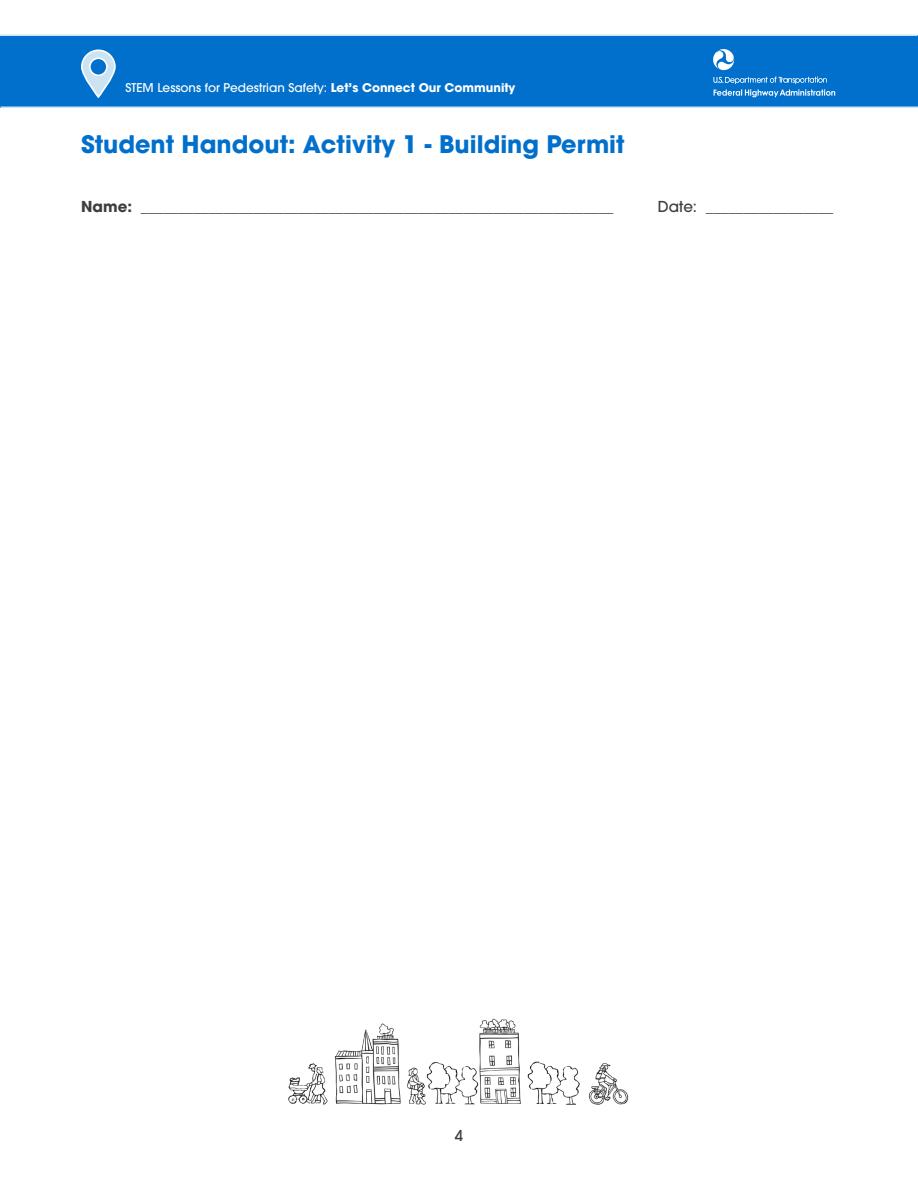
<style>
.page{position:relative;width:918px;height:1188px;background:#fff}
.page>*{position:absolute;margin:0;border:0;box-sizing:border-box;transform-origin:0 0}
.t1{font:700 24px "ITC Avant Garde Pro";color:#0070cc}
.t2{font:500 15px "ITC Avant Garde Pro";color:#3e3e3f}
.t3{font:500 12px "ITC Avant Garde Pro";color:#fff}
.s1{font-weight:700}
</style>
<div class="page">
<div style="left:0;top:35px;width:918px;height:73px;background:#0070cc"></div>
<hr style="left:1px;top:106px;width:917px;height:2px;background:#cce3f2">
<hr style="left:0;top:34px;width:917px;height:2px;background:#cce3f2">
<svg style="left:81px;top:49px;width:35px;height:50px"></svg>
<img style="left:288px;top:1018px;width:341px;height:87px">
<svg style="left:713px;top:49px;width:21px;height:22px"></svg>
<svg style="left:714px;top:77px;width:121px;height:20px"></svg>
<p class="t3" style="left:125px;top:80px;width:392px">STEM Lessons for Pedestrian Safety: <span class="s1">Let’s Connect Our Community</span></p>
<h1 class="t1" style="left:81px;top:128px;width:545px">Student Handout: Activity 1 - Building Permit</h1>
<p class="t2" style="left:81px;top:197px;width:534px"><span class="s1">Name:</span> _______________________________________________________________</p>
<p class="t2" style="left:658px;top:197px;width:177px">Date: _________________</p>
<p class="t2" style="left:455px;top:1126px;width:10px">4</p>
</div>
